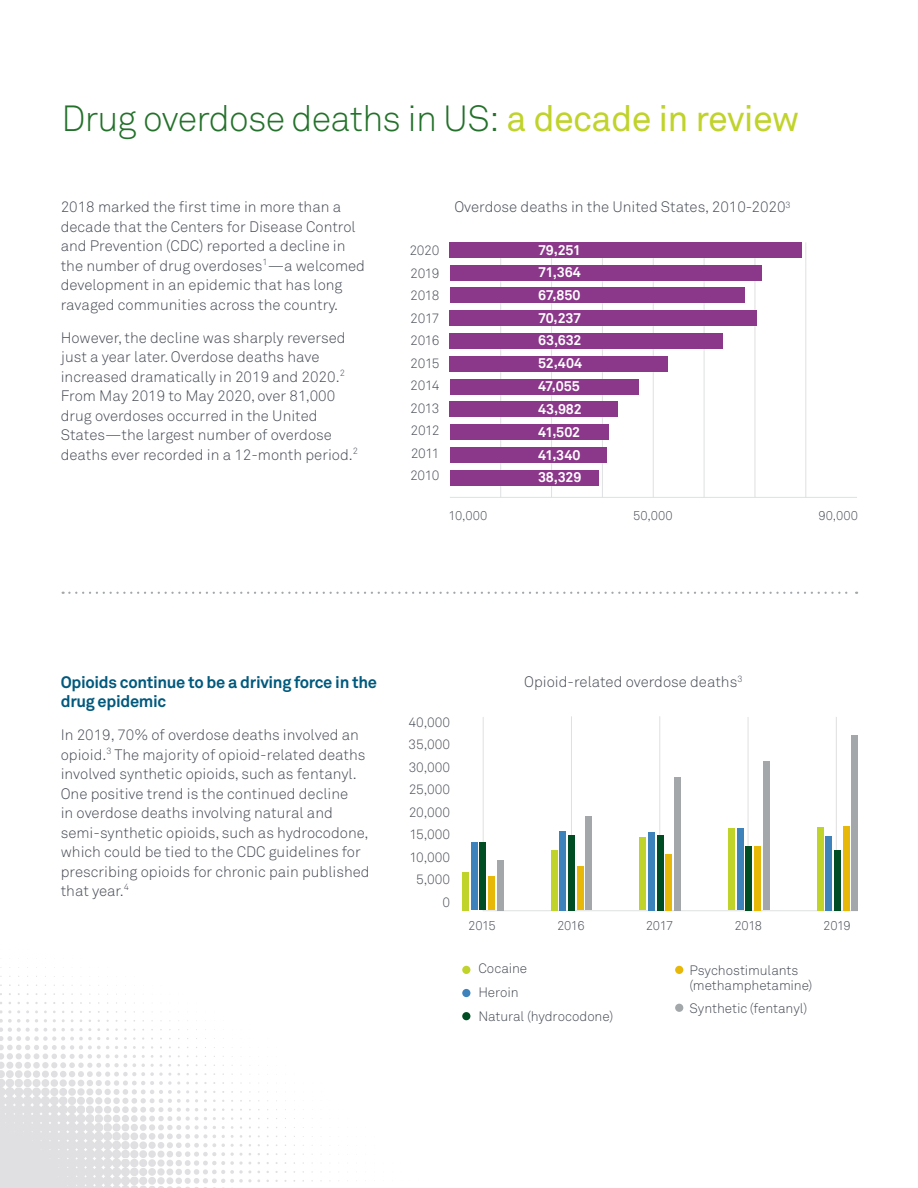
<style>
.page{position:relative;width:918px;height:1188px;background:#fff}
.page>*{position:absolute;margin:0;border:0;box-sizing:border-box;transform-origin:0 0}
.Body_List{font:36px "Akkurat Light Pro";letter-spacing:-.02em;color:#23712a}
.Body_List-2{font:700 16.5px/19.5px "Akkurat Pro";letter-spacing:-.02em;color:#00597d}
.Body_List-3{font:15px/19.5px "Akkurat Light Pro";color:#464b54}
.t1{font:700 14.1px "Akkurat Pro";letter-spacing:-.01em;color:#fff}
.t2{font:13.5px/15px "Akkurat Light Pro";letter-spacing:-.01em;color:#464b54}
.t3{font:12.75px "Akkurat Light Pro";letter-spacing:-.015em;color:#464b54}
.s1{font-family:"Akkurat Pro";color:#c0d32b}
</style>
<div class="page">
<svg style="left:0;top:965px;width:471px;height:223px"></svg>
<hr style="left:500px;top:249px;width:1px;height:249px;background:#dfe0e1">
<hr style="left:551px;top:249px;width:1px;height:249px;background:#dfe0e1">
<hr style="left:602px;top:249px;width:1px;height:249px;background:#dfe0e1">
<hr style="left:653px;top:249px;width:1px;height:249px;background:#dfe0e1">
<hr style="left:704px;top:249px;width:1px;height:249px;background:#dfe0e1">
<hr style="left:755px;top:249px;width:1px;height:249px;background:#dfe0e1">
<hr style="left:805px;top:242px;width:1px;height:256px;background:#dfe0e1">
<div style="left:450px;top:242px;width:352px;height:15px;background:#8b378a"></div>
<hr style="left:450px;top:497px;width:407px;height:1px;background:#dfe0e1">
<div style="left:450px;top:265px;width:311px;height:15px;background:#8b378a"></div>
<div style="left:450px;top:288px;width:294px;height:15px;background:#8b378a"></div>
<div style="left:450px;top:311px;width:307px;height:15px;background:#8b378a"></div>
<div style="left:450px;top:333px;width:273px;height:16px;background:#8b378a"></div>
<div style="left:450px;top:356px;width:218px;height:15px;background:#8b378a"></div>
<div style="left:450px;top:379px;width:188px;height:15px;background:#8b378a"></div>
<div style="left:450px;top:402px;width:168px;height:15px;background:#8b378a"></div>
<div style="left:450px;top:425px;width:159px;height:15px;background:#8b378a"></div>
<div style="left:450px;top:447px;width:156px;height:15px;background:#8b378a"></div>
<div style="left:450px;top:470px;width:148px;height:15px;background:#8b378a"></div>
<svg style="left:63px;top:592px;width:794px;height:2px"></svg>
<div style="left:675px;top:1004px;width:8px;height:8px;background:#a3a7a9;border-radius:50%"></div>
<div style="left:675px;top:966px;width:8px;height:8px;background:#e8b809;border-radius:50%"></div>
<div style="left:462px;top:966px;width:8px;height:8px;background:#c0d32b;border-radius:50%"></div>
<hr style="left:571px;top:716px;width:1px;height:195px;background:#dfe0e1">
<hr style="left:659px;top:716px;width:1px;height:194px;background:#dfe0e1">
<hr style="left:748px;top:717px;width:1px;height:194px;background:#dfe0e1">
<hr style="left:483px;top:910px;width:375px;height:1px;background:#dfe0e1">
<hr style="left:836px;top:717px;width:1px;height:194px;background:#dfe0e1">
<hr style="left:483px;top:717px;width:1px;height:194px;background:#dfe0e1">
<div style="left:462px;top:872px;width:7px;height:38px;background:#c0d32b"></div>
<div style="left:471px;top:842px;width:7px;height:68px;background:#3d82bb"></div>
<div style="left:479px;top:842px;width:7px;height:68px;background:#004c23"></div>
<div style="left:488px;top:876px;width:7px;height:34px;background:#e8b809"></div>
<div style="left:497px;top:860px;width:6px;height:50px;background:#a3a7a9"></div>
<div style="left:551px;top:850px;width:7px;height:60px;background:#c0d32b"></div>
<div style="left:560px;top:831px;width:6px;height:79px;background:#3d82bb"></div>
<div style="left:568px;top:835px;width:7px;height:75px;background:#004c23"></div>
<div style="left:577px;top:866px;width:6px;height:44px;background:#e8b809"></div>
<div style="left:585px;top:816px;width:7px;height:94px;background:#a3a7a9"></div>
<div style="left:640px;top:837px;width:6px;height:73px;background:#c0d32b"></div>
<div style="left:648px;top:832px;width:7px;height:78px;background:#3d82bb"></div>
<div style="left:657px;top:835px;width:6px;height:75px;background:#004c23"></div>
<div style="left:665px;top:854px;width:7px;height:56px;background:#e8b809"></div>
<div style="left:674px;top:777px;width:7px;height:133px;background:#a3a7a9"></div>
<div style="left:728px;top:828px;width:7px;height:82px;background:#c0d32b"></div>
<div style="left:737px;top:828px;width:6px;height:82px;background:#3d82bb"></div>
<div style="left:745px;top:846px;width:7px;height:64px;background:#004c23"></div>
<div style="left:754px;top:846px;width:7px;height:64px;background:#e8b809"></div>
<div style="left:763px;top:761px;width:6px;height:149px;background:#a3a7a9"></div>
<div style="left:817px;top:827px;width:7px;height:83px;background:#c0d32b"></div>
<div style="left:825px;top:836px;width:7px;height:74px;background:#3d82bb"></div>
<div style="left:834px;top:850px;width:7px;height:60px;background:#004c23"></div>
<div style="left:843px;top:826px;width:6px;height:84px;background:#e8b809"></div>
<div style="left:851px;top:735px;width:7px;height:175px;background:#a3a7a9"></div>
<div style="left:462px;top:1012px;width:8px;height:8px;background:#004c23;border-radius:50%"></div>
<div style="left:462px;top:989px;width:8px;height:8px;background:#3d82bb;border-radius:50%"></div>
<p class="Body_List" style="left:62px;top:97px;width:740px">Drug overdose deaths in US: <span class="s1">a decade in review</span></p>
<p class="Body_List-3" style="left:61px;top:198px;width:306px">2018 marked the first time in more than a decade that the Centers for Disease Control and Prevention (CDC) reported a decline in the number of drug overdoses<sup>1</sup>—a welcomed development in an epidemic that has long ravaged communities across the country.</p>
<p class="Body_List-3" style="left:61px;top:328px;width:299px">However, the decline was sharply reversed just a year later. Overdose deaths have increased dramatically in 2019 and 2020.<sup>2<br></sup>From May 2019 to May 2020, over 81,000 drug overdoses occurred in the United States—the largest number of overdose deaths ever recorded in a 12-month period.<sup>2</sup></p>
<p class="Body_List-3" style="left:454px;top:198px;width:338px">Overdose deaths in the United States, 2010-2020<sup>3</sup></p>
<p class="t2" style="left:409px;top:243px;width:31px">2020</p>
<p class="t2" style="left:410px;top:266px;width:31px">2019</p>
<p class="t2" style="left:410px;top:288px;width:31px">2018</p>
<p class="t2" style="left:410px;top:311px;width:31px">2017</p>
<p class="t2" style="left:410px;top:333px;width:31px">2016</p>
<p class="t2" style="left:410px;top:356px;width:31px">2015</p>
<p class="t2" style="left:410px;top:378px;width:31px">2014</p>
<p class="t2" style="left:410px;top:401px;width:31px">2013</p>
<p class="t2" style="left:411px;top:423px;width:30px">2012</p>
<p class="t2" style="left:411px;top:446px;width:30px">2011</p>
<p class="t2" style="left:410px;top:468px;width:31px">2010</p>
<p class="t1" style="left:538px;top:241px;width:44px">79,251</p>
<p class="t1" style="left:538px;top:264px;width:44px">71,364</p>
<p class="t1" style="left:538px;top:286px;width:44px">67,850</p>
<p class="t1" style="left:538px;top:309px;width:45px">70,237</p>
<p class="t1" style="left:538px;top:332px;width:45px">63,632</p>
<p class="t1" style="left:538px;top:354px;width:46px">52,404</p>
<p class="t1" style="left:538px;top:378px;width:43px">47,055</p>
<p class="t1" style="left:538px;top:400px;width:45px">43,982</p>
<p class="t1" style="left:538px;top:423px;width:44px">41,502</p>
<p class="t1" style="left:538px;top:446px;width:44px">41,340</p>
<p class="t1" style="left:538px;top:469px;width:45px">38,329</p>
<p class="t3" style="left:449px;top:508px;width:40px">10,000</p>
<p class="t3" style="left:633px;top:508px;width:41px">50,000</p>
<p class="t3" style="left:818px;top:508px;width:41px">90,000</p>
<p class="Body_List-2" style="left:61px;top:672px;width:318px">Opioids continue to be a driving force in the drug epidemic</p>
<p class="Body_List-3" style="left:61px;top:726px;width:310px">In 2019, 70% of overdose deaths involved an opioid.<sup>3</sup> The majority of opioid-related deaths involved synthetic opioids, such as fentanyl.<br>One positive trend is the continued decline<br>in overdose deaths involving natural and semi-synthetic opioids, such as hydrocodone, which could be tied to the CDC guidelines for prescribing opioids for chronic pain published that year.<sup>4</sup></p>
<p class="t2" style="left:408px;top:715px;width:43px">40,000</p>
<p class="t2" style="left:409px;top:737px;width:43px">35,000</p>
<p class="t2" style="left:409px;top:760px;width:43px">30,000</p>
<p class="t2" style="left:409px;top:782px;width:43px">25,000</p>
<p class="t2" style="left:409px;top:805px;width:43px">20,000</p>
<p class="t2" style="left:409px;top:827px;width:42px">15,000</p>
<p class="t2" style="left:409px;top:850px;width:42px">10,000</p>
<p class="t2" style="left:416px;top:872px;width:36px">5,000</p>
<p class="t2" style="left:443px;top:895px;width:9px">0</p>
<p class="Body_List-3" style="left:524px;top:672px;width:220px">Opioid-related overdose deaths<sup>3</sup></p>
<p class="t3" style="left:468px;top:918px;width:29px">2015</p>
<p class="t3" style="left:557px;top:918px;width:29px">2016</p>
<p class="t3" style="left:646px;top:918px;width:29px">2017</p>
<p class="t3" style="left:734px;top:918px;width:29px">2018</p>
<p class="t3" style="left:823px;top:918px;width:29px">2019</p>
<p class="t2" style="left:689px;top:963px;width:125px">Psychostimulants (methamphetamine)</p>
<p class="t2" style="left:689px;top:1001px;width:120px">Synthetic (fentanyl)</p>
<p class="t2" style="left:478px;top:961px;width:50px">Cocaine</p>
<p class="t2" style="left:478px;top:985px;width:42px">Heroin</p>
<p class="t2" style="left:478px;top:1009px;width:136px">Natural (hydrocodone)</p>
</div>
